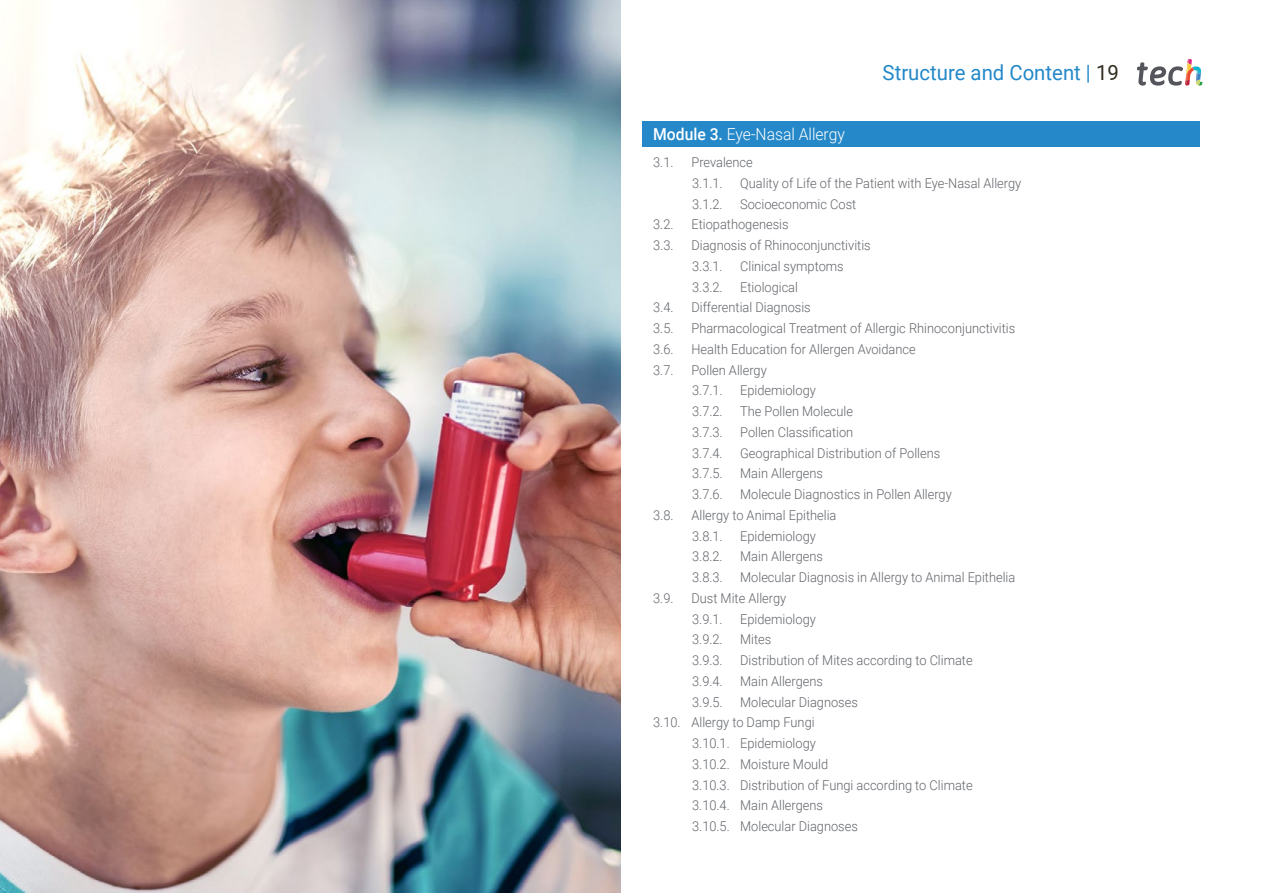
<style>
.page{position:relative;width:1263px;height:893px;background:#fff}
.page>*{position:absolute;margin:0;border:0;box-sizing:border-box;transform-origin:0 0}
.t1{font:21px "Roboto";color:#2488c9}
.t2{font:300 16.5px "Roboto";color:#fff;scale:.95 1}
.t3{font:300 13.5px/20.7px "Roboto";color:#61646a;scale:.95 1}
.s1{color:#312e20}
.s2{font-weight:500}
</style>
<div class="page">
<svg style="left:1137px;top:59px;width:65px;height:27px"></svg>
<div style="left:642px;top:121px;width:557px;height:25px;background:#2488c9"></div>
<img style="left:0;top:0;width:621px;height:893px">
<h1 class="t1" style="left:883px;top:57px;width:238px">Structure and Content | <span class="s1">19</span></h1>
<p class="t2" style="left:653px;top:123px;width:203px"><span class="s2">Module 3.</span> Eye-Nasal Allergy</p>
<p class="t3" style="left:653px;top:151px;width:23px">3.1.</p>
<p class="t3" style="left:691px;top:151px;width:66px">Prevalence<br>3.1.1.</p>
<p class="t3" style="left:740px;top:172px;width:297px">Quality of Life of the Patient with Eye-Nasal Allergy</p>
<p class="t3" style="left:692px;top:193px;width:34px">3.1.2.</p>
<p class="t3" style="left:740px;top:193px;width:124px">Socioeconomic Cost</p>
<p class="t3" style="left:653px;top:214px;width:23px">3.2.</p>
<p class="t3" style="left:691px;top:214px;width:104px">Etiopathogenesis</p>
<p class="t3" style="left:653px;top:234px;width:23px">3.3.</p>
<p class="t3" style="left:691px;top:234px;width:190px">Diagnosis of Rhinoconjunctivitis<br>3.3.1.</p>
<p class="t3" style="left:740px;top:255px;width:110px">Clinical symptoms</p>
<p class="t3" style="left:692px;top:276px;width:34px">3.3.2.</p>
<p class="t3" style="left:740px;top:276px;width:62px">Etiological</p>
<p class="t3" style="left:653px;top:297px;width:23px">3.4.</p>
<p class="t3" style="left:691px;top:297px;width:127px">Differential Diagnosis</p>
<p class="t3" style="left:653px;top:317px;width:23px">3.5.</p>
<p class="t3" style="left:691px;top:317px;width:342px">Pharmacological Treatment of Allergic Rhinoconjunctivitis</p>
<p class="t3" style="left:653px;top:338px;width:23px">3.6.</p>
<p class="t3" style="left:691px;top:338px;width:238px">Health Education for Allergen Avoidance</p>
<p class="t3" style="left:653px;top:359px;width:23px">3.7.</p>
<p class="t3" style="left:691px;top:359px;width:81px">Pollen Allergy<br>3.7.1.</p>
<p class="t3" style="left:740px;top:380px;width:81px">Epidemiology</p>
<p class="t3" style="left:692px;top:400px;width:34px">3.7.2.</p>
<p class="t3" style="left:740px;top:400px;width:120px">The Pollen Molecule</p>
<p class="t3" style="left:692px;top:421px;width:34px">3.7.3.</p>
<p class="t3" style="left:740px;top:421px;width:120px">Pollen Classification</p>
<p class="t3" style="left:692px;top:442px;width:34px">3.7.4.</p>
<p class="t3" style="left:740px;top:442px;width:212px">Geographical Distribution of Pollens</p>
<p class="t3" style="left:692px;top:463px;width:34px">3.7.5.</p>
<p class="t3" style="left:740px;top:463px;width:89px">Main Allergens</p>
<p class="t3" style="left:692px;top:483px;width:34px">3.7.6.</p>
<p class="t3" style="left:740px;top:483px;width:224px">Molecule Diagnostics in Pollen Allergy</p>
<p class="t3" style="left:653px;top:504px;width:23px">3.8.</p>
<p class="t3" style="left:691px;top:504px;width:154px">Allergy to Animal Epithelia<br>3.8.1.</p>
<p class="t3" style="left:740px;top:525px;width:81px">Epidemiology</p>
<p class="t3" style="left:692px;top:546px;width:34px">3.8.2.</p>
<p class="t3" style="left:740px;top:546px;width:89px">Main Allergens</p>
<p class="t3" style="left:692px;top:566px;width:34px">3.8.3.</p>
<p class="t3" style="left:740px;top:566px;width:291px">Molecular Diagnosis in Allergy to Animal Epithelia</p>
<p class="t3" style="left:653px;top:587px;width:23px">3.9.</p>
<p class="t3" style="left:691px;top:587px;width:101px">Dust Mite Allergy<br>3.9.1.</p>
<p class="t3" style="left:740px;top:608px;width:81px">Epidemiology</p>
<p class="t3" style="left:692px;top:629px;width:34px">3.9.2.</p>
<p class="t3" style="left:740px;top:629px;width:34px">Mites</p>
<p class="t3" style="left:692px;top:649px;width:34px">3.9.3.</p>
<p class="t3" style="left:740px;top:649px;width:246px">Distribution of Mites according to Climate</p>
<p class="t3" style="left:692px;top:670px;width:34px">3.9.4.</p>
<p class="t3" style="left:740px;top:670px;width:89px">Main Allergens</p>
<p class="t3" style="left:692px;top:691px;width:34px">3.9.5.</p>
<p class="t3" style="left:740px;top:691px;width:125px">Molecular Diagnoses</p>
<p class="t3" style="left:653px;top:712px;width:171px">3.10. Allergy to Damp Fungi</p>
<p class="t3" style="left:692px;top:732px;width:132px">3.10.1. Epidemiology</p>
<p class="t3" style="left:692px;top:753px;width:145px">3.10.2. Moisture Mould</p>
<p class="t3" style="left:692px;top:774px;width:297px">3.10.3. Distribution of Fungi according to Climate</p>
<p class="t3" style="left:692px;top:795px;width:139px">3.10.4. Main Allergens</p>
<p class="t3" style="left:692px;top:815px;width:176px">3.10.5. Molecular Diagnoses</p>
</div>
